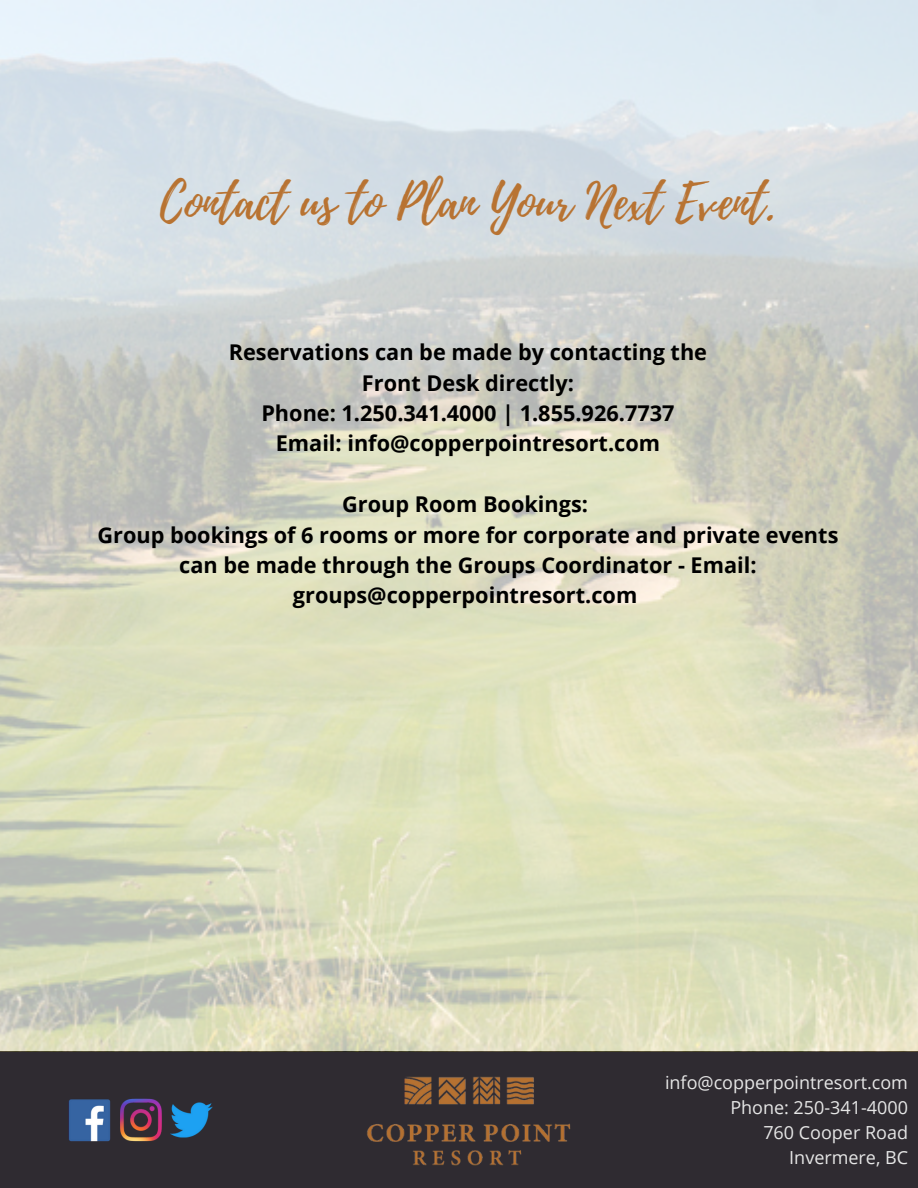
<style>
.page{position:relative;width:918px;height:1188px;background:#fff}
.page>*{position:absolute;margin:0;border:0;box-sizing:border-box;transform-origin:0 0}
.t1{font:48.75px "Playlist Script";color:#b87332}
.t2{font:700 21.75px/30.3px "Open Sans";color:#000;text-align:center}
.t3{font:18px/24.8px "Open Sans";color:#e6e6e6;text-align:right}
</style>
<div class="page">
<div style="left:0;top:1051px;width:918px;height:137px;background:#2f2b31"></div>
<img style="left:68px;top:1098px;width:145px;height:44px">
<img style="left:367px;top:1076px;width:204px;height:90px">
<img style="left:0;top:0;width:918px;height:1052px">
<h1 class="t1" style="left:160px;top:168px;width:617px">Contact us to Plan Your Next Event.</h1>
<p class="t2" style="left:229px;top:337px;width:480px">Reservations can be made by contacting the Front Desk directly:<br>Phone: 1.250.341.4000 | 1.855.926.7737<br>Email: info@copperpointresort.com</p>
<p class="t2" style="left:97px;top:489px;width:743px">Group Room Bookings:<br>Group bookings of 6 rooms or more for corporate and private events can be made through the Groups Coordinator - Email: groups@copperpointresort.com</p>
<p class="t3" style="left:665px;top:1070px;width:245px">info@copperpointresort.com<br>Phone: 250-341-4000<br>760 Cooper Road<br>Invermere, BC</p>
</div>
